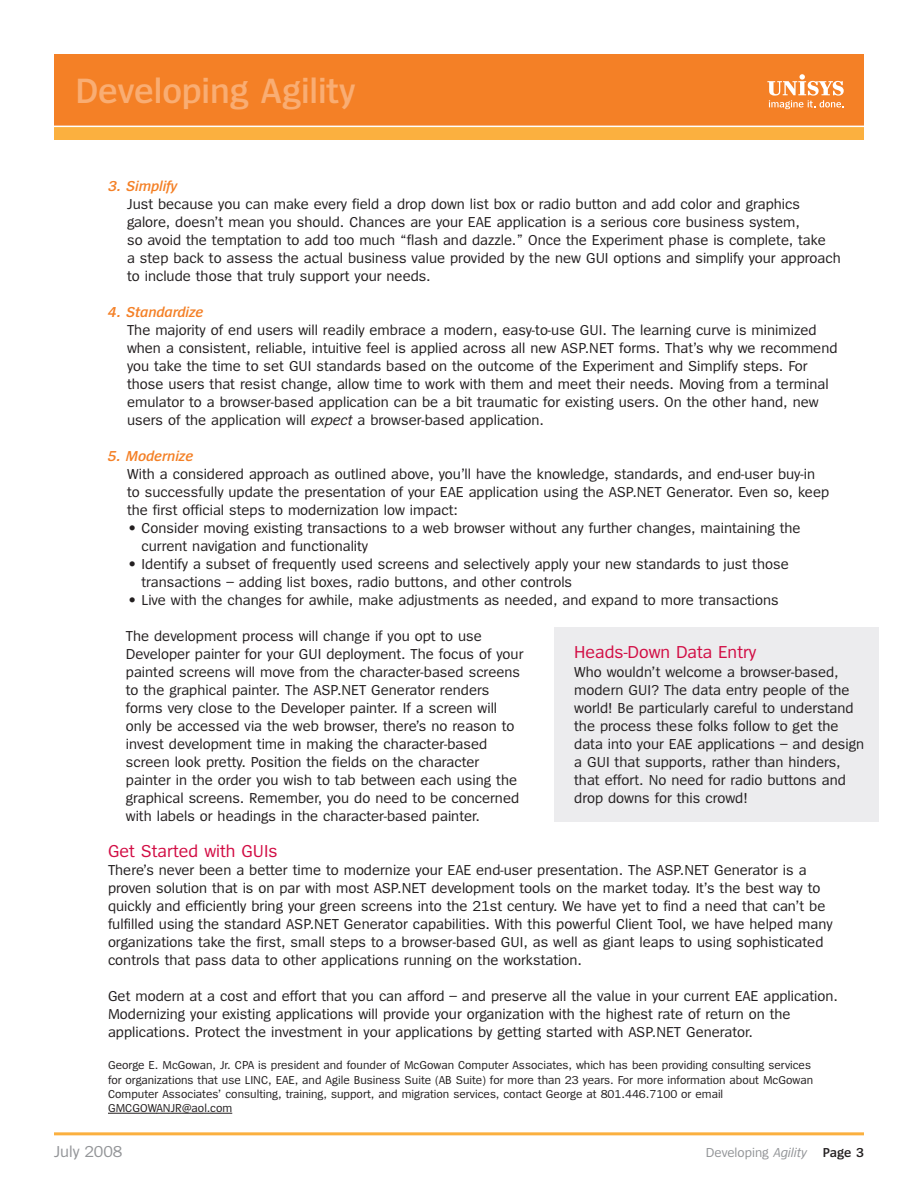
<style>
.page{position:relative;width:918px;height:1188px;background:#fff}
.page>*{position:absolute;margin:0;border:0;box-sizing:border-box;transform-origin:0 0}
.t1{font:600 36.6px "Spiegel";letter-spacing:-.005em;color:#f9ad73}
.t2{font:18px "Spiegel";color:#d20d44}
.t3{font:16.5px "Spiegel";letter-spacing:-.005em;color:#939598}
.t4{font:15px/18px "Spiegel";color:#231f20}
.t5{font:italic 600 15px "Spiegel";color:#f48026}
.t6{font:13.5px "Spiegel";color:#939598}
.t7{font:12px/14.2px "Spiegel";color:#231f20}
.s1{font-style:italic}
.s2{font-weight:600;color:#231f20}
</style>
<div class="page">
<div style="left:54px;top:112px;width:810px;height:28px;background:#fbb03f"></div>
<div style="left:54px;top:54px;width:810px;height:72px;background:#f48026"></div>
<svg style="left:767px;top:74px;width:77px;height:35px"></svg>
<hr style="left:54px;top:126px;width:812px;height:1px;background:#fff">
<hr style="left:108px;top:1113px;width:49px;height:1px;background:#231f20">
<hr style="left:156px;top:1113px;width:55px;height:1px;background:#231f20">
<svg style="left:210px;top:1113px;width:22px;height:1px"></svg>
<hr style="left:54px;top:1132px;width:810px;height:3px;background:#fbb03f">
<div style="left:554px;top:628px;width:325px;height:194px;background:#ececee"></div>
<h1 class="t1" style="left:75px;top:78px;width:282px">Developing Agility</h1>
<p class="t5" style="left:108px;top:181px;width:71px">3. Simplify</p>
<p class="t4" style="left:127px;top:196px;width:715px">Just because you can make every field a drop down list box or radio button and add color and graphics galore, doesn’t mean you should. Chances are your EAE application is a serious core business system,<br>so avoid the temptation to add too much “flash and dazzle.” Once the Experiment phase is complete, take<br>a step back to assess the actual business value provided by the new GUI options and simplify your approach to include those that truly support your needs.</p>
<p class="t5" style="left:108px;top:307px;width:97px">4. Standardize</p>
<p class="t4" style="left:127px;top:322px;width:712px">The majority of end users will readily embrace a modern, easy-to-use GUI. The learning curve is minimized when a consistent, reliable, intuitive feel is applied across all new ASP.NET forms. That’s why we recommend you take the time to set GUI standards based on the outcome of the Experiment and Simplify steps. For those users that resist change, allow time to work with them and meet their needs. Moving from a terminal emulator to a browser-based application can be a bit traumatic for existing users. On the other hand, new users of the application will <span class="s1">expect</span> a browser-based application.</p>
<p class="t5" style="left:108px;top:451px;width:87px">5. Modernize</p>
<p class="t4" style="left:127px;top:466px;width:704px">With a considered approach as outlined above, you’ll have the knowledge, standards, and end-user buy-in to successfully update the presentation of your EAE application using the ASP.NET Generator. Even so, keep the first official steps to modernization low impact:</p>
<p class="t4" style="left:142px;top:520px;width:661px;text-indent:-14px">• Consider moving existing transactions to a web browser without any further changes, maintaining the current navigation and functionality</p>
<p class="t4" style="left:142px;top:556px;width:649px;text-indent:-14px">• Identify a subset of frequently used screens and selectively apply your new standards to just those transactions – adding list boxes, radio buttons, and other controls</p>
<p class="t4" style="left:128px;top:592px;width:652px">• Live with the changes for awhile, make adjustments as needed, and expand to more transactions</p>
<p class="t4" style="left:126px;top:628px;width:399px">The development process will change if you opt to use Developer painter for your GUI deployment. The focus of your painted screens will move from the character-based screens to the graphical painter. The ASP.NET Generator renders forms very close to the Developer painter. If a screen will only be accessed via the web browser, there’s no reason to invest development time in making the character-based screen look pretty. Position the fields on the character painter in the order you wish to tab between each using the graphical screens. Remember, you do need to be concerned with labels or headings in the character-based painter.</p>
<p class="t2" style="left:108px;top:845px;width:171px">Get Started with GUIs</p>
<p class="t4" style="left:108px;top:862px;width:726px">There’s never been a better time to modernize your EAE end-user presentation. The ASP.NET Generator is a proven solution that is on par with most ASP.NET development tools on the market today. It’s the best way to quickly and efficiently bring your green screens into the 21st century. We have yet to find a need that can’t be fulfilled using the standard ASP.NET Generator capabilities. With this powerful Client Tool, we have helped many organizations take the first, small steps to a browser-based GUI, as well as giant leaps to using sophisticated controls that pass data to other applications running on the workstation.</p>
<p class="t4" style="left:108px;top:988px;width:731px">Get modern at a cost and effort that you can afford – and preserve all the value in your current EAE application.<br>Modernizing your existing applications will provide your organization with the highest rate of return on the applications. Protect the investment in your applications by getting started with ASP.NET Generator.</p>
<p class="t7" style="left:108px;top:1059px;width:707px">George E. McGowan, Jr. CPA is president and founder of McGowan Computer Associates, which has been providing consulting services for organizations that use LINC, EAE, and Agile Business Suite (AB Suite) for more than 23 years. For more information about McGowan Computer Associates’ consulting, training, support, and migration services, contact George at 801.446.7100 or email GMCGOWANJR@aol.com</p>
<p class="t3" style="left:54px;top:1146px;width:70px">July 2008</p>
<p class="t6" style="left:706px;top:1148px;width:160px">Developing <span class="s1">Agility</span> <span class="s2">Page 3</span></p>
<p class="t2" style="left:574px;top:645px;width:184px">Heads-Down Data Entry</p>
<p class="t4" style="left:574px;top:664px;width:291px">Who wouldn’t welcome a browser-based, modern GUI? The data entry people of the world! Be particularly careful to understand the process these folks follow to get the data into your EAE applications – and design a GUI that supports, rather than hinders, that effort. No need for radio buttons and drop downs for this crowd!</p>
</div>
